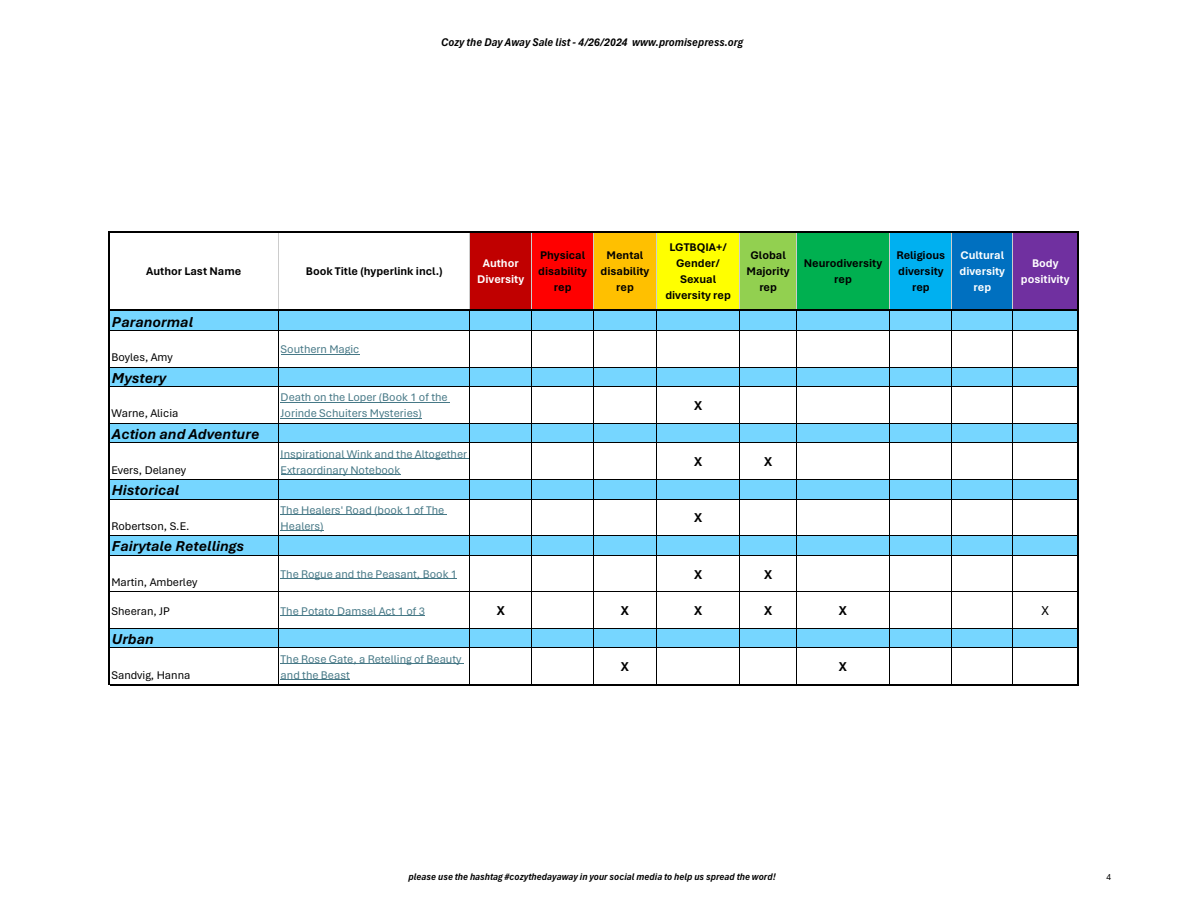
<style>
.page{position:relative;width:1188px;height:918px;background:#fff}
.page>*{position:absolute;margin:0;border:0;box-sizing:border-box;transform-origin:0 0}
.t1{font:italic 700 15.15px "Aptos";color:#000}
.t2{font:700 13.5px "Aptos";color:#000}
.t3{font:13.5px "Aptos";color:#000}
.t4{font:11.7px/16px "Aptos";color:#467886}
.t5{font:700 11.7px/16px "Aptos";color:#000;text-align:center}
.t6{font:11.7px "Aptos";color:#000}
.t7{font:11.7px "Aptos Narrow I 2 bc 0000";color:#000}
.t8{font:700 11.7px/16px "Aptos";color:#fff;text-align:center}
.t9{font:10.05px "Aptos Narrow I 2 bc 0000";letter-spacing:.005em;color:#000}
.t10{font:9.15px "Aptos Narrow 1900000 5 a 0000";color:#000}
</style>
<div class="page">
<div style="left:470px;top:233px;width:62px;height:77px;background:#c00000"></div>
<div style="left:531px;top:233px;width:63px;height:77px;background:#f00"></div>
<div style="left:594px;top:233px;width:62px;height:77px;background:#ffc000"></div>
<div style="left:656px;top:233px;width:84px;height:77px;background:#ff0"></div>
<div style="left:740px;top:233px;width:56px;height:77px;background:#92d050"></div>
<div style="left:796px;top:233px;width:94px;height:77px;background:#00b050"></div>
<div style="left:890px;top:233px;width:62px;height:77px;background:#00b0f0"></div>
<div style="left:952px;top:233px;width:61px;height:77px;background:#0070c0"></div>
<div style="left:1013px;top:233px;width:65px;height:77px;background:#7030a0"></div>
<hr style="left:108px;top:231px;width:2px;height:80px;background:#000">
<hr style="left:278px;top:233px;width:1px;height:76px;background:#ccc">
<hr style="left:470px;top:233px;width:1px;height:76px;background:#ccc">
<hr style="left:531px;top:233px;width:1px;height:76px;background:#ccc">
<hr style="left:593px;top:233px;width:1px;height:76px;background:#ccc">
<hr style="left:656px;top:233px;width:1px;height:76px;background:#ccc">
<hr style="left:740px;top:233px;width:1px;height:76px;background:#ccc">
<hr style="left:796px;top:233px;width:1px;height:76px;background:#ccc">
<hr style="left:889px;top:233px;width:1px;height:76px;background:#ccc">
<hr style="left:951px;top:233px;width:1px;height:76px;background:#ccc">
<hr style="left:1012px;top:233px;width:1px;height:76px;background:#ccc">
<hr style="left:1077px;top:233px;width:2px;height:78px;background:#000">
<hr style="left:110px;top:231px;width:969px;height:2px;background:#000">
<hr style="left:110px;top:309px;width:969px;height:1px;background:#000">
<div style="left:110px;top:312px;width:968px;height:19px;background:#76d6ff"></div>
<div style="left:110px;top:367px;width:968px;height:20px;background:#76d6ff"></div>
<div style="left:110px;top:423px;width:968px;height:20px;background:#76d6ff"></div>
<div style="left:110px;top:479px;width:968px;height:20px;background:#76d6ff"></div>
<div style="left:110px;top:536px;width:968px;height:19px;background:#76d6ff"></div>
<div style="left:110px;top:628px;width:968px;height:20px;background:#76d6ff"></div>
<hr style="left:281px;top:354px;width:78px;height:1px;background:#467886">
<hr style="left:281px;top:402px;width:169px;height:1px;background:#467886">
<hr style="left:281px;top:418px;width:141px;height:1px;background:#467886">
<hr style="left:281px;top:458px;width:188px;height:1px;background:#467886">
<hr style="left:281px;top:474px;width:119px;height:1px;background:#467886">
<hr style="left:281px;top:514px;width:166px;height:1px;background:#467886">
<hr style="left:281px;top:530px;width:43px;height:1px;background:#467886">
<hr style="left:281px;top:579px;width:176px;height:1px;background:#467886">
<hr style="left:281px;top:615px;width:144px;height:1px;background:#467886">
<hr style="left:281px;top:663px;width:183px;height:1px;background:#467886">
<hr style="left:281px;top:679px;width:69px;height:1px;background:#467886">
<hr style="left:108px;top:311px;width:2px;height:374px;background:#000">
<hr style="left:278px;top:311px;width:1px;height:373px;background:#000">
<hr style="left:470px;top:311px;width:1px;height:373px;background:#000">
<hr style="left:531px;top:311px;width:1px;height:373px;background:#000">
<hr style="left:593px;top:311px;width:1px;height:373px;background:#000">
<hr style="left:656px;top:311px;width:1px;height:373px;background:#000">
<hr style="left:740px;top:311px;width:1px;height:373px;background:#000">
<hr style="left:796px;top:311px;width:1px;height:373px;background:#000">
<hr style="left:889px;top:311px;width:1px;height:373px;background:#000">
<hr style="left:951px;top:311px;width:1px;height:373px;background:#000">
<hr style="left:1012px;top:311px;width:1px;height:373px;background:#000">
<hr style="left:1077px;top:311px;width:2px;height:374px;background:#000">
<hr style="left:110px;top:311px;width:967px;height:1px;background:#000">
<hr style="left:110px;top:330px;width:967px;height:1px;background:#000">
<hr style="left:110px;top:367px;width:967px;height:1px;background:#000">
<hr style="left:110px;top:386px;width:967px;height:1px;background:#000">
<hr style="left:110px;top:423px;width:967px;height:1px;background:#000">
<hr style="left:110px;top:443px;width:967px;height:1px;background:#000">
<hr style="left:110px;top:479px;width:967px;height:1px;background:#000">
<hr style="left:110px;top:499px;width:967px;height:1px;background:#000">
<hr style="left:110px;top:535px;width:967px;height:1px;background:#000">
<hr style="left:110px;top:555px;width:967px;height:1px;background:#000">
<hr style="left:110px;top:591px;width:967px;height:1px;background:#000">
<hr style="left:110px;top:628px;width:967px;height:1px;background:#000">
<hr style="left:110px;top:648px;width:967px;height:1px;background:#000">
<hr style="left:110px;top:684px;width:969px;height:1px;background:#000">
<p class="t7" style="left:441px;top:35px;width:303px">Cozy the Day Away Sale list - 4/26/2024 www.promisepress.org</p>
<p class="t5" style="left:146px;top:263px;width:97px">Author Last Name</p>
<p class="t5" style="left:306px;top:263px;width:138px">Book Title (hyperlink incl.)</p>
<p class="t8" style="left:477px;top:255px;width:48px">Author<br>Diversity</p>
<p class="t5" style="left:538px;top:247px;width:50px">Physical disability rep</p>
<p class="t5" style="left:601px;top:247px;width:50px">Mental disability rep</p>
<p class="t5" style="left:665px;top:239px;width:67px">LGTBQIA+/<br>Gender/<br>Sexual diversity rep</p>
<p class="t5" style="left:747px;top:247px;width:45px">Global<br>Majority rep</p>
<p class="t5" style="left:804px;top:255px;width:80px">Neurodiversity rep</p>
<p class="t5" style="left:896px;top:247px;width:50px">Religious diversity rep</p>
<p class="t8" style="left:960px;top:247px;width:47px">Cultural diversity rep</p>
<p class="t8" style="left:1021px;top:255px;width:50px">Body positivity</p>
<p class="t1" style="left:112px;top:312px;width:83px">Paranormal</p>
<p class="t6" style="left:111px;top:350px;width:63px">Boyles, Amy</p>
<p class="t4" style="left:281px;top:342px;width:80px">Southern Magic</p>
<p class="t1" style="left:112px;top:369px;width:56px">Mystery</p>
<p class="t6" style="left:111px;top:407px;width:68px">Warne, Alicia</p>
<p class="t1" style="left:112px;top:425px;width:149px">Action and Adventure</p>
<p class="t6" style="left:111px;top:463px;width:76px">Evers, Delaney</p>
<p class="t1" style="left:112px;top:481px;width:69px">Historical</p>
<p class="t6" style="left:111px;top:519px;width:80px">Robertson, S.E.</p>
<p class="t1" style="left:112px;top:537px;width:134px">Fairytale Retellings</p>
<p class="t6" style="left:111px;top:575px;width:88px">Martin, Amberley</p>
<p class="t4" style="left:281px;top:390px;width:169px">Death on the Loper (Book 1 of the<br>Jorinde Schuiters Mysteries)</p>
<p class="t2" style="left:694px;top:397px;width:10px">X</p>
<p class="t4" style="left:281px;top:446px;width:188px">Inspirational Wink and the Altogether<br>Extraordinary Notebook</p>
<p class="t2" style="left:694px;top:454px;width:10px">X</p>
<p class="t2" style="left:764px;top:454px;width:10px">X</p>
<p class="t4" style="left:281px;top:502px;width:165px">The Healers' Road (book 1 of The<br>Healers)</p>
<p class="t2" style="left:694px;top:510px;width:10px">X</p>
<p class="t4" style="left:281px;top:566px;width:178px">The Rogue and the Peasant, Book 1</p>
<p class="t2" style="left:694px;top:566px;width:10px">X</p>
<p class="t2" style="left:764px;top:566px;width:10px">X</p>
<p class="t6" style="left:111px;top:604px;width:60px">Sheeran, JP</p>
<p class="t4" style="left:281px;top:603px;width:146px">The Potato Damsel Act 1 of 3</p>
<p class="t2" style="left:497px;top:602px;width:10px">X</p>
<p class="t2" style="left:621px;top:602px;width:10px">X</p>
<p class="t2" style="left:694px;top:602px;width:10px">X</p>
<p class="t2" style="left:764px;top:602px;width:10px">X</p>
<p class="t2" style="left:839px;top:602px;width:10px">X</p>
<p class="t3" style="left:1042px;top:602px;width:9px">X</p>
<p class="t1" style="left:112px;top:630px;width:43px">Urban</p>
<p class="t6" style="left:111px;top:668px;width:81px">Sandvig, Hanna</p>
<p class="t4" style="left:281px;top:651px;width:182px">The Rose Gate, a Retelling of Beauty and the Beast</p>
<p class="t2" style="left:621px;top:659px;width:10px">X</p>
<p class="t2" style="left:839px;top:659px;width:10px">X</p>
<p class="t9" style="left:408px;top:871px;width:369px">please use the hashtag #cozythedayaway in your social media to help us spread the word!</p>
<p class="t10" style="left:1106px;top:872px;width:6px">4</p>
</div>
